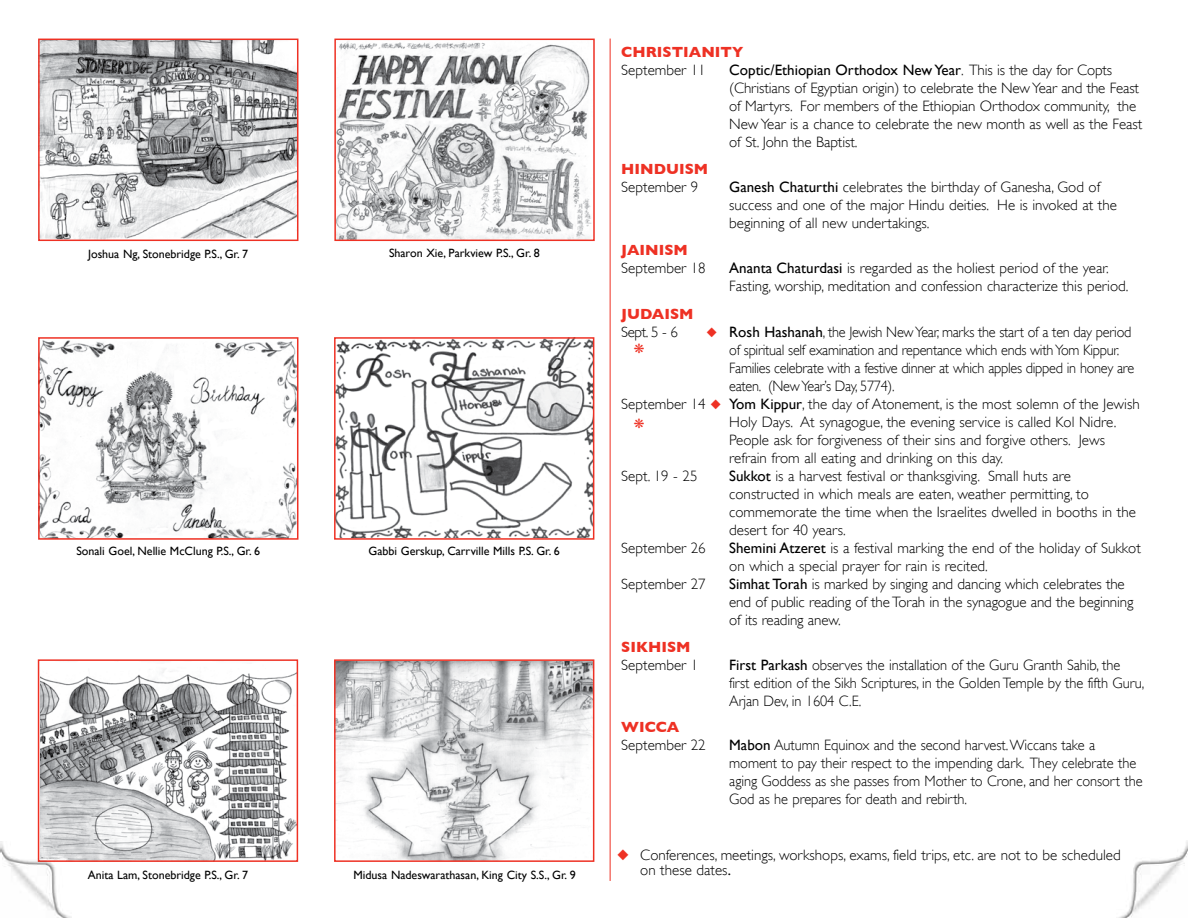
<style>
.page{position:relative;width:1188px;height:918px;background:#fff}
.page>*{position:absolute;margin:0;border:0;box-sizing:border-box;transform-origin:0 0}
.t1{font:300 15px/18px "Gill Sans";color:#000}
.t2{font:300 15px/18px "Gill Sans";color:#000;scale:.96 1}
.t3{font:300 15px "Gill Sans";letter-spacing:-.02em;color:#000;scale:.95 1}
.t4{font:700 15px "Gill Sans";color:#ee3124}
.t5{font:12px "Gill Sans";color:#000}
.s1{font-weight:400}
.s2{color:#ee3124}
.s3{font-family:"Cheltenham";font-weight:400}
</style>
<div class="page">
<hr style="left:610px;top:39px;width:1px;height:842px;background:#ee3124">
<img style="left:41px;top:669px;width:254px;height:190px">
<div style="left:38px;top:659px;width:260px;height:203px;border:2px solid #ee3124"></div>
<img style="left:337px;top:662px;width:254px;height:197px">
<div style="left:334px;top:659px;width:260px;height:203px;border:2px solid #ee3124"></div>
<img style="left:41px;top:42px;width:254px;height:196px">
<div style="left:38px;top:39px;width:260px;height:202px;border:2px solid #ee3124"></div>
<img style="left:337px;top:42px;width:255px;height:196px">
<div style="left:334px;top:39px;width:261px;height:202px;border:2px solid #ee3124"></div>
<img style="left:41px;top:340px;width:254px;height:197px">
<div style="left:38px;top:337px;width:260px;height:203px;border:2px solid #ee3124"></div>
<img style="left:337px;top:340px;width:254px;height:197px">
<div style="left:334px;top:337px;width:260px;height:203px;border:2px solid #ee3124"></div>
<img style="left:1118px;top:841px;width:70px;height:77px">
<img style="left:1px;top:841px;width:71px;height:77px">
<p class="t5" style="left:88px;top:247px;width:161px">Joshua Ng, Stonebridge P.S., Gr. 7</p>
<p class="t5" style="left:389px;top:246px;width:152px">Sharon Xie, Parkview P.S., Gr. 8</p>
<p class="t5" style="left:76px;top:544px;width:185px">Sonali Goel, Nellie McClung P.S., Gr. 6</p>
<p class="t5" style="left:369px;top:544px;width:193px">Gabbi Gerskup, Carrville Mills P.S. Gr. 6</p>
<p class="t5" style="left:88px;top:868px;width:162px">Anita Lam, Stonebridge P.S., Gr. 7</p>
<p class="t5" style="left:353px;top:868px;width:224px">Midusa Nadeswarathasan, King City S.S., Gr. 9</p>
<p class="t4" style="left:621px;top:43px;width:124px">CHRISTIANITY</p>
<p class="t1" style="left:621px;top:61px;width:86px">September 11</p>
<p class="t1" style="left:729px;top:61px;width:415px"><span class="s1">Coptic/Ethiopian Orthodox New Year</span>. This is the day for Copts (Christians of Egyptian origin) to celebrate the New Year and the Feast of Martyrs. For members of the Ethiopian Orthodox community, the New Year is a chance to celebrate the new month as well as the Feast of St. John the Baptist.</p>
<p class="t4" style="left:621px;top:160px;width:88px">HINDUISM</p>
<p class="t1" style="left:621px;top:178px;width:79px">September 9</p>
<p class="t1" style="left:729px;top:178px;width:389px"><span class="s1">Ganesh Chaturthi</span> celebrates the birthday of Ganesha, God of success and one of the major Hindu deities. He is invoked at the beginning of all new undertakings.</p>
<p class="t4" style="left:621px;top:241px;width:68px">JAINISM</p>
<p class="t1" style="left:621px;top:259px;width:86px">September 18</p>
<p class="t1" style="left:729px;top:259px;width:401px"><span class="s1">Ananta Chaturdasi</span> is regarded as the holiest period of the year.<br>Fasting, worship, meditation and confession characterize this period.</p>
<p class="t4" style="left:621px;top:305px;width:74px">JUDAISM</p>
<p class="t1" style="left:621px;top:323px;width:58px">Sept. 5 - 6</p>
<p class="t3" style="left:706px;top:323px;width:449px"><span class="s2">◆</span> <span class="s1">Rosh Hashanah</span>, the Jewish New Year, marks the start of a ten day period</p>
<p class="t3" style="left:729px;top:341px;width:412px">of spiritual self examination and repentance which ends with Yom Kippur.</p>
<p class="t3" style="left:729px;top:359px;width:428px">Families celebrate with a festive dinner at which apples dipped in honey are</p>
<p class="t3" style="left:729px;top:377px;width:176px">eaten. (New Year’s Day, 5774).</p>
<p class="t1" style="left:621px;top:395px;width:520px">September 14 <span class="s2">◆</span> <span class="s1">Yom Kippur</span>, the day of Atonement, is the most solemn of the Jewish</p>
<p class="t1" style="left:729px;top:413px;width:389px">Holy Days. At synagogue, the evening service is called Kol Nidre.</p>
<p class="t1" style="left:729px;top:431px;width:377px">People ask for forgiveness of their sins and forgive others. Jews</p>
<p class="t1" style="left:729px;top:449px;width:275px">refrain from all eating and drinking on this day.</p>
<p class="t1" style="left:621px;top:467px;width:78px">Sept. 19 - 25</p>
<p class="t1" style="left:729px;top:467px;width:408px"><span class="s1">Sukkot</span> is a harvest festival or thanksgiving. Small huts are constructed in which meals are eaten, weather permitting, to commemorate the time when the Israelites dwelled in booths in the desert for 40 years.</p>
<p class="t1" style="left:621px;top:539px;width:86px">September 26</p>
<p class="t1" style="left:729px;top:539px;width:413px"><span class="s1">Shemini Atzeret</span> is a festival marking the end of the holiday of Sukkot on which a special prayer for rain is recited.</p>
<p class="t1" style="left:621px;top:575px;width:86px">September 27</p>
<p class="t1" style="left:729px;top:575px;width:406px"><span class="s1">Simhat Torah</span> is marked by singing and dancing which celebrates the end of public reading of the Torah in the synagogue and the beginning of its reading anew.</p>
<p class="t4" style="left:621px;top:638px;width:71px">SIKHISM</p>
<p class="t1" style="left:621px;top:656px;width:79px">September 1</p>
<p class="t2" style="left:729px;top:656px;width:434px"><span class="s1">First Parkash</span> observes the installation of the Guru Granth Sahib, the first edition of the Sikh Scriptures, in the Golden Temple by the fifth Guru,<br>Arjan Dev, in 1604 C.E.</p>
<p class="t4" style="left:621px;top:718px;width:60px">WICCA</p>
<p class="t1" style="left:621px;top:736px;width:86px">September 22</p>
<p class="t2" style="left:729px;top:736px;width:432px"><span class="s1">Mabon</span> Autumn Equinox and the second harvest. Wiccans take a moment to pay their respect to the impending dark. They celebrate the aging Goddess as she passes from Mother to Crone, and her consort the God as he prepares for death and rebirth.</p>
<p class="t1" style="left:640px;top:847px;width:482px;line-height:15.6px;text-indent:-23px"><span class="s2">◆</span> Conferences, meetings, workshops, exams, field trips, etc. are not to be scheduled on these dates<span class="s3">.</span></p>
</div>
